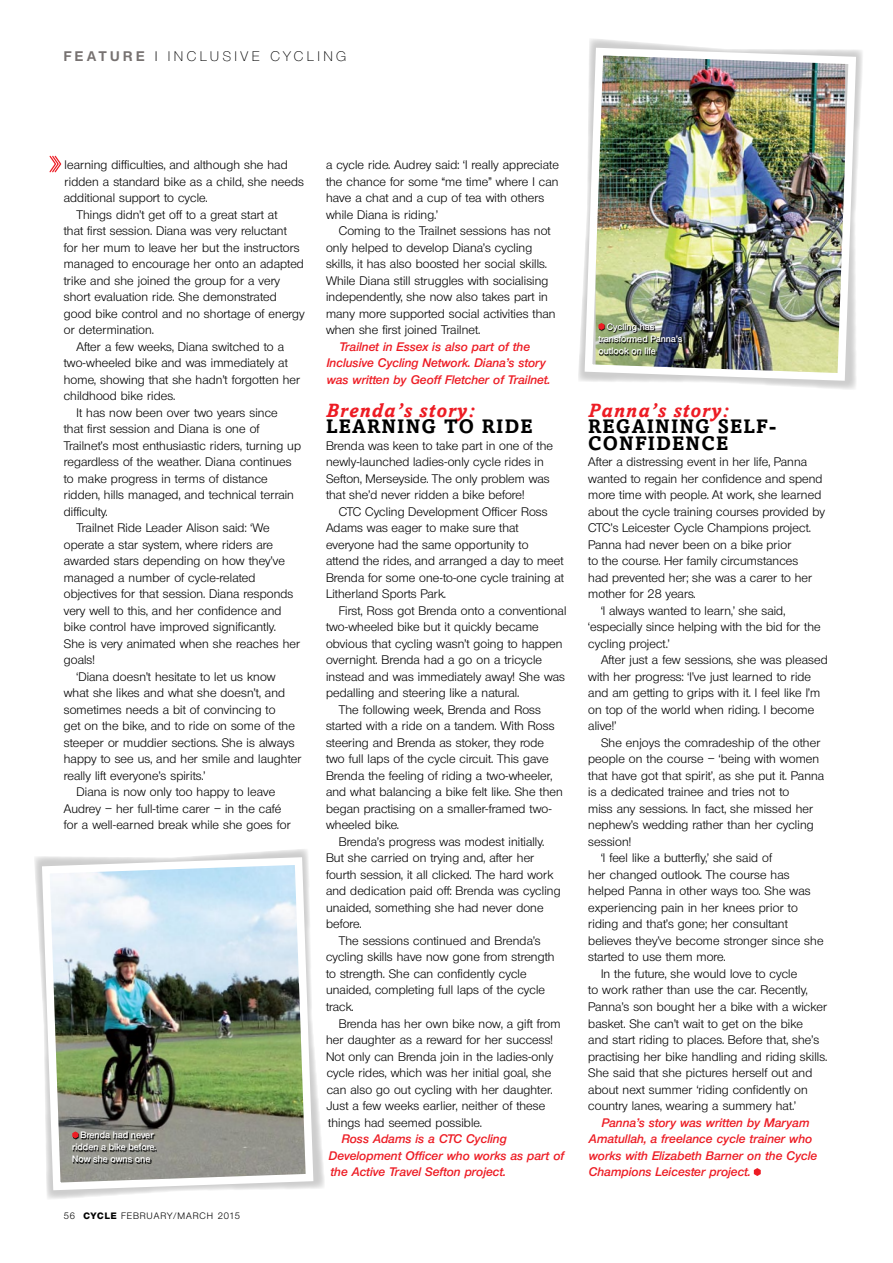
<style>
.page{position:relative;width:893px;height:1263px;background:#fff}
.page>*{position:absolute;margin:0;border:0;box-sizing:border-box;transform-origin:0 0}
.t1{font:700 19.5px/16.5px "Amasis";letter-spacing:.06em;color:#000}
.t2{font:italic 700 19.5px/16.5px "Amasis";letter-spacing:.06em;color:#ed1c24}
._1stPara{font:300 13.5px "Olnova";letter-spacing:.255em;color:#000}
.Answer_2ndPara{font:12px/16.5px "Olnova";letter-spacing:.01em;color:#000}
.Answer_2ndPara-2{font:italic 600 12px/16.5px "Olnova";letter-spacing:.01em;color:#ed1c24}
.t3{font:600 9px/12px "Olnova";color:#fff}
.t4{font:9px "Olnova";letter-spacing:.075em;color:#000}
.s1{font-weight:700;color:#777271}
.s2{font-weight:800}
.s3{font-style:normal;color:#000}
.s4{font-style:italic;color:#ed1c24}
</style>
<div class="page">
<svg style="left:578px;top:39px;width:285px;height:350px"></svg>
<svg style="left:34px;top:849px;width:290px;height:350px"></svg>
<img style="left:581px;top:44px;width:279px;height:341px">
<img style="left:38px;top:853px;width:279px;height:341px">
<svg style="left:754px;top:1168px;width:7px;height:8px"></svg>
<svg style="left:49px;top:156px;width:12px;height:16px"></svg>
<svg style="left:73px;top:1132px;width:84px;height:32px;background:#75756f"></svg>
<svg style="left:72px;top:1131px;width:6px;height:7px"></svg>
<img style="left:599px;top:324px;width:84px;height:31px">
<svg style="left:598px;top:323px;width:7px;height:7px"></svg>
<p class="_1stPara" style="left:64px;top:48px;width:284px"><span class="s1">FEAT URE</span> | INCLUSIVE CYCLING</p>
<p class="Answer_2ndPara" style="left:64px;top:157px;width:242px">learning difficulties, and although she had ridden a standard bike as a child, she needs additional support to cycle.</p>
<p class="Answer_2ndPara" style="left:64px;top:206px;width:242px;text-indent:13px">Things didn’t get off to a great start at<br>that first session. Diana was very reluctant<br>for her mum to leave her but the instructors managed to encourage her onto an adapted trike and she joined the group for a very short evaluation ride. She demonstrated good bike control and no shortage of energy or determination.</p>
<p class="Answer_2ndPara" style="left:64px;top:338px;width:238px;text-indent:13px">After a few weeks, Diana switched to a two-wheeled bike and was immediately at home, showing that she hadn’t forgotten her childhood bike rides.</p>
<p class="Answer_2ndPara" style="left:64px;top:404px;width:239px;text-indent:13px">It has now been over two years since<br>that first session and Diana is one of Trailnet’s most enthusiastic riders, turning up regardless of the weather. Diana continues to make progress in terms of distance ridden, hills managed, and technical terrain difficulty.</p>
<p class="Answer_2ndPara" style="left:64px;top:520px;width:238px;text-indent:13px">Trailnet Ride Leader Alison said: ‘We operate a star system, where riders are awarded stars depending on how they’ve managed a number of cycle-related objectives for that session. Diana responds very well to this, and her confidence and bike control have improved significantly.<br>She is very animated when she reaches her goals!</p>
<p class="Answer_2ndPara" style="left:64px;top:668px;width:239px;text-indent:13px">‘Diana doesn’t hesitate to let us know what she likes and what she doesn’t, and sometimes needs a bit of convincing to<br>get on the bike, and to ride on some of the steeper or muddier sections. She is always happy to see us, and her smile and laughter really lift everyone’s spirits.’</p>
<p class="Answer_2ndPara" style="left:64px;top:784px;width:229px;text-indent:13px">Diana is now only too happy to leave<br>Audrey – her full-time carer – in the café for a well-earned break while she goes for</p>
<p class="t3" style="left:72px;top:1129px;width:85px;text-indent:8px">Brenda had never ridden a bike before.<br>Now she owns one</p>
<p class="t4" style="left:64px;top:1210px;width:65px">56 <span class="s2">CYCLE</span> february</p>
<p class="t4" style="left:173px;top:1210px;width:13px">/march</p>
<p class="t4" style="left:218px;top:1210px;width:24px">2015</p>
<p class="Answer_2ndPara" style="left:326px;top:157px;width:234px">a cycle ride. Audrey said: ‘I really appreciate the chance for some “me time” where I can have a chat and a cup of tea with others while Diana is riding.’</p>
<p class="Answer_2ndPara" style="left:326px;top:223px;width:231px;text-indent:13px">Coming to the Trailnet sessions has not only helped to develop Diana’s cycling skills, it has also boosted her social skills.<br>While Diana still struggles with socialising independently, she now also takes part in many more supported social activities than when she first joined Trailnet.</p>
<p class="Answer_2ndPara-2" style="left:326px;top:338px;width:225px;text-indent:13px">Trailnet in Essex is also part of the<br>Inclusive Cycling Network. Diana’s story was written by Geoff Fletcher of Trailnet.</p>
<p class="t2" style="left:326px;top:402px;width:208px">Brenda’s story:<br><span class="s3">LEARNING TO RIDE</span></p>
<p class="Answer_2ndPara" style="left:326px;top:437px;width:229px">Brenda was keen to take part in one of the newly-launched ladies-only cycle rides in Sefton, Merseyside. The only problem was that she’d never ridden a bike before!</p>
<p class="Answer_2ndPara" style="left:326px;top:503px;width:239px;text-indent:13px">CTC Cycling Development Officer Ross Adams was eager to make sure that everyone had the same opportunity to attend the rides, and arranged a day to meet Brenda for some one-to-one cycle training at Litherland Sports Park.</p>
<p class="Answer_2ndPara" style="left:326px;top:602px;width:242px;text-indent:13px">First, Ross got Brenda onto a conventional two-wheeled bike but it quickly became obvious that cycling wasn’t going to happen overnight. Brenda had a go on a tricycle instead and was immediately away! She was pedalling and steering like a natural.</p>
<p class="Answer_2ndPara" style="left:326px;top:701px;width:238px;text-indent:13px">The following week, Brenda and Ross started with a ride on a tandem. With Ross steering and Brenda as stoker, they rode two full laps of the cycle circuit. This gave Brenda the feeling of riding a two-wheeler, and what balancing a bike felt like. She then began practising on a smaller-framed two&shy;wheeled bike.</p>
<p class="Answer_2ndPara" style="left:326px;top:833px;width:236px;text-indent:13px">Brenda’s progress was modest initially.<br>But she carried on trying and, after her fourth session, it all clicked. The hard work and dedication paid off: Brenda was cycling unaided, something she had never done before.</p>
<p class="Answer_2ndPara" style="left:326px;top:932px;width:230px;text-indent:13px">The sessions continued and Brenda’s cycling skills have now gone from strength to strength. She can confidently cycle unaided, completing full laps of the cycle track.</p>
<p class="Answer_2ndPara" style="left:326px;top:1015px;width:236px;text-indent:13px">Brenda has her own bike now, a gift from her daughter as a reward for her success!<br>Not only can Brenda join in the ladies-only cycle rides, which was her initial goal, she can also go out cycling with her daughter.<br>Just a few weeks earlier, neither of these things had seemed possible.</p>
<p class="Answer_2ndPara-2" style="left:328px;top:1130px;width:237px;text-indent:13px">Ross Adams is a CTC Cycling<br>Development Officer who works as part of the Active Travel Sefton project.</p>
<p class="t3" style="left:598px;top:321px;width:85px;text-indent:8px">Cycling has transformed Panna’s outlook on life</p>
<p class="t1" style="left:588px;top:402px;width:190px"><span class="s4">Panna’s story:<br></span>REGAINING SELF-<br>CONFIDENCE</p>
<p class="Answer_2ndPara" style="left:588px;top:454px;width:238px">After a distressing event in her life, Panna wanted to regain her confidence and spend more time with people. At work, she learned about the cycle training courses provided by CTC’s Leicester Cycle Champions project.<br>Panna had never been on a bike prior<br>to the course. Her family circumstances<br>had prevented her; she was a carer to her mother for 28 years.</p>
<p class="Answer_2ndPara" style="left:588px;top:602px;width:234px;text-indent:13px">‘I always wanted to learn,’ she said, ‘especially since helping with the bid for the cycling project.’</p>
<p class="Answer_2ndPara" style="left:588px;top:652px;width:241px;text-indent:13px">After just a few sessions, she was pleased with her progress: ‘I’ve just learned to ride and am getting to grips with it. I feel like I’m on top of the world when riding. I become alive!’</p>
<p class="Answer_2ndPara" style="left:588px;top:734px;width:238px;text-indent:13px">She enjoys the comradeship of the other people on the course – ‘being with women that have got that spirit’, as she put it. Panna is a dedicated trainee and tries not to<br>miss any sessions. In fact, she missed her nephew’s wedding rather than her cycling session!</p>
<p class="Answer_2ndPara" style="left:588px;top:850px;width:237px;text-indent:13px">‘I feel like a butterfly,’ she said of<br>her changed outlook. The course has helped Panna in other ways too. She was experiencing pain in her knees prior to riding and that’s gone; her consultant believes they’ve become stronger since she started to use them more.</p>
<p class="Answer_2ndPara" style="left:588px;top:965px;width:241px;text-indent:13px">In the future, she would love to cycle<br>to work rather than use the car. Recently, Panna’s son bought her a bike with a wicker basket. She can’t wait to get on the bike<br>and start riding to places. Before that, she’s practising her bike handling and riding skills.<br>She said that she pictures herself out and about next summer ‘riding confidently on country lanes, wearing a summery hat.’</p>
<p class="Answer_2ndPara-2" style="left:588px;top:1114px;width:230px;text-indent:13px">Panna’s story was written by Maryam Amatullah, a freelance cycle trainer who works with Elizabeth Barner on the Cycle Champions Leicester project.</p>
</div>
